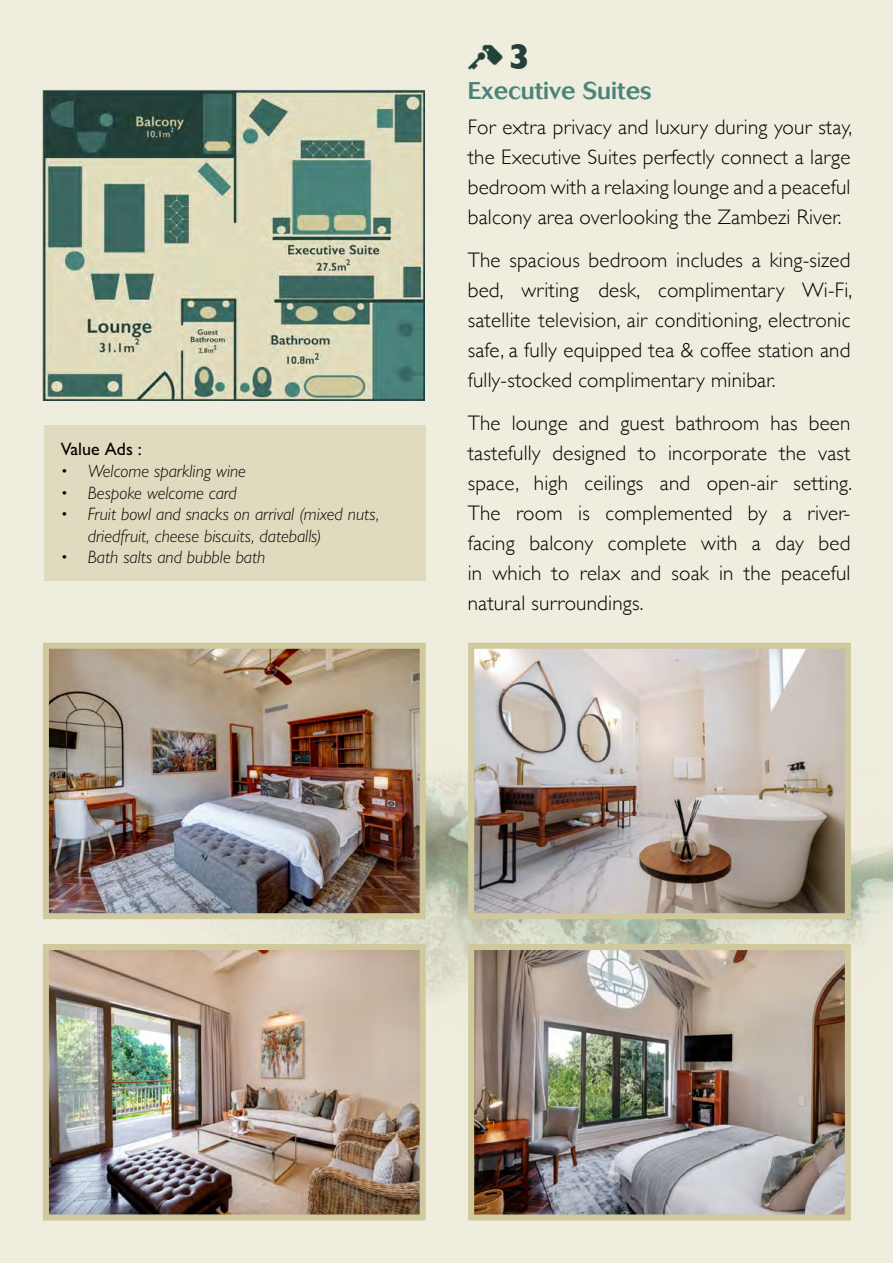
<style>
.page{position:relative;width:893px;height:1263px;background:#efedde}
.page>*{position:absolute;margin:0;border:0;box-sizing:border-box;transform-origin:0 0}
.t1{font:700 36.3px "Gill Sans";color:#243f3a}
.t2{font:500 24px "Cosmos";color:#4b837b}
.t3{font:300 21px/30px "Gill Sans";letter-spacing:.01em;color:#000;text-align:justify}
.t4{font:italic 300 18px/21.6px "Gill Sans Nova";color:#000}
.t5{font:500 18px "Gill Sans Nova";color:#000}
</style>
<div class="page">
<img style="left:50px;top:650px;width:369px;height:262px">
<div style="left:43px;top:643px;width:383px;height:276px;border:6px solid #cfc99d"></div>
<img style="left:475px;top:650px;width:369px;height:262px">
<div style="left:468px;top:643px;width:383px;height:276px;border:6px solid #cfc99d"></div>
<img style="left:475px;top:951px;width:369px;height:262px">
<div style="left:468px;top:944px;width:383px;height:276px;border:6px solid #cfc99d"></div>
<img style="left:50px;top:951px;width:369px;height:262px">
<div style="left:43px;top:944px;width:383px;height:276px;border:6px solid #cfc99d"></div>
<div style="left:44px;top:425px;width:382px;height:155px;background:#e0dbbe"></div>
<img style="left:468px;top:44px;width:35px;height:26px">
<img style="left:43px;top:90px;width:382px;height:311px">
<p class="t5" style="left:61px;top:438px;width:83px">Value Ads :</p>
<p class="t4" style="left:61px;top:460px;width:187px">• Welcome sparkling wine</p>
<p class="t4" style="left:61px;top:481px;width:178px">• Bespoke welcome card</p>
<p class="t4" style="left:88px;top:503px;width:293px;text-indent:-27px">• Fruit bowl and snacks on arrival (mixed nuts, driedfruit, cheese biscuits, dateballs)</p>
<p class="t4" style="left:61px;top:546px;width:206px">• Bath salts and bubble bath</p>
<h1 class="t1" style="left:508px;top:28px;width:23px">3</h1>
<p class="t2" style="left:468px;top:77px;width:185px">Executive Suites</p>
<p class="t3" style="left:468px;top:111px;width:386px">For extra privacy and luxury during your stay, the Executive Suites perfectly connect a large bedroom with a relaxing lounge and a peaceful balcony area overlooking the Zambezi River.</p>
<p class="t3" style="left:468px;top:244px;width:386px">The spacious bedroom includes a king-sized bed, writing desk, complimentary Wi-Fi, satellite television, air conditioning, electronic safe, a fully equipped tea &amp; coffee station and fully-stocked complimentary minibar.</p>
<p class="t3" style="left:468px;top:407px;width:386px">The lounge and guest bathroom has been tastefully designed to incorporate the vast space, high ceilings and open-air setting.<br>The room is complemented by a river&shy;facing balcony complete with a day bed in which to relax and soak in the peaceful natural surroundings.</p>
</div>
